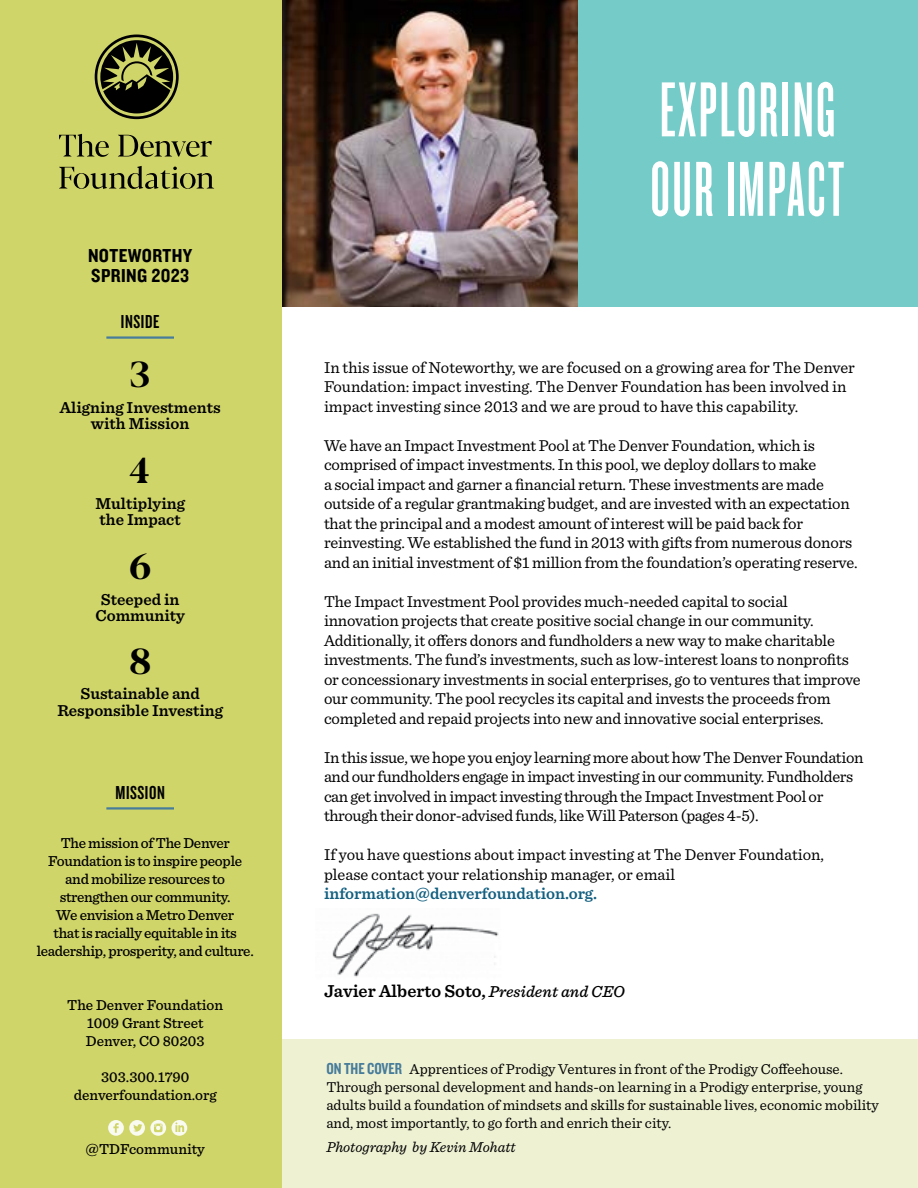
<style>
.page{position:relative;width:918px;height:1188px;background:#fff}
.page>*{position:absolute;margin:0;border:0;box-sizing:border-box;transform-origin:0 0}
.t1{font:81px/79.5px "Knockout 46 Flyweight";letter-spacing:.03em;color:#fff}
.t2{font:700 36px "Blacker Pro Dis";color:#000}
.t3{font:19.5px/19.5px "Knockout 50 Welterweight";letter-spacing:.02em;color:#000}
.t4{font:19.5px "Knockout 48 Featherweight";letter-spacing:.03em;color:#000}
.t5{font:600 18px "Sentinel";color:#000}
.t6{font:16.5px/19.5px "Sentinel";letter-spacing:-.01em;color:#000}
.t7{font:600 16.5px/16.5px "Sentinel";color:#000;text-align:center}
.t8{font:600 16.5px "Sentinel";color:#125f80}
.t9{font:15px/18px "Sentinel";color:#000}
.t10{font:500 15px/18px "Sentinel";letter-spacing:-.02em;color:#000;text-align:center}
.t11{font:500 15px/18px "Sentinel";color:#000;text-align:center}
.t12{font:italic 15px "Sentinel";color:#000}
.s1{font-weight:500;font-style:italic;font-size:16.5px}
.s2{font-family:"Knockout 49 Liteweight";font-size:16.5px;color:#477c9a}
</style>
<div class="page">
<div style="left:282px;top:1040px;width:636px;height:148px;background:#eff1d3"></div>
<div style="left:0;top:0;width:282px;height:1188px;background:#d0d56a"></div>
<hr style="left:106px;top:336px;width:68px;height:3px;background:#477c9a">
<svg style="left:95px;top:35px;width:84px;height:84px"></svg>
<svg style="left:59px;top:134px;width:153px;height:23px"></svg>
<svg style="left:59px;top:166px;width:155px;height:23px"></svg>
<hr style="left:106px;top:807px;width:68px;height:3px;background:#477c9a">
<svg style="left:108px;top:1120px;width:79px;height:16px"></svg>
<div style="left:282px;top:0;width:636px;height:307px;background:#74cbc8"></div>
<img style="left:282px;top:0;width:296px;height:307px">
<img style="left:332px;top:913px;width:167px;height:64px">
<p class="t3" style="left:88px;top:245px;width:106px">NOTEWORTHY<br>SPRING 2023</p>
<p class="t4" style="left:121px;top:310px;width:40px">INSIDE</p>
<h2 class="t2" style="left:130px;top:349px;width:22px">3</h2>
<p class="t7" style="left:60px;top:398px;width:162px">Aligning Investments with Mission</p>
<h2 class="t2" style="left:130px;top:445px;width:23px">4</h2>
<p class="t7" style="left:96px;top:494px;width:91px;text-align:left">Multiplying the Impact</p>
<h2 class="t2" style="left:129px;top:541px;width:23px">6</h2>
<p class="t7" style="left:96px;top:590px;width:91px">Steeped in<br>Community</p>
<h2 class="t2" style="left:129px;top:636px;width:23px">8</h2>
<p class="t7" style="left:57px;top:685px;width:167px">Sustainable and<br>Responsible Investing</p>
<p class="t4" style="left:115px;top:781px;width:51px">MISSION</p>
<p class="t10" style="left:37px;top:833px;width:219px">The mission of The Denver<br>Foundation is to inspire people and mobilize resources to strengthen our community.<br>We envision a Metro Denver<br>that is racially equitable in its leadership, prosperity, and culture.</p>
<p class="t11" style="left:67px;top:995px;width:158px">The Denver Foundation<br>1009 Grant Street<br>Denver, CO 80203</p>
<p class="t11" style="left:74px;top:1067px;width:144px">303.300.1790 denverfoundation.org</p>
<p class="t11" style="left:86px;top:1139px;width:121px">@TDFcommunity</p>
<h1 class="t1" style="left:650px;top:69px;width:195px">EXPLORING<br>OUR IMPACT</h1>
<p class="t6" style="left:324px;top:356px;width:533px">In this issue of Noteworthy, we are focused on a growing area for The Denver<br>Foundation: impact investing. The Denver Foundation has been involved in impact investing since 2013 and we are proud to have this capability.</p>
<p class="t6" style="left:324px;top:434px;width:535px">We have an Impact Investment Pool at The Denver Foundation, which is comprised of impact investments. In this pool, we deploy dollars to make<br>a social impact and garner a financial return. These investments are made outside of a regular grantmaking budget, and are invested with an expectation that the principal and a modest amount of interest will be paid back for reinvesting. We established the fund in 2013 with gifts from numerous donors and an initial investment of $1 million from the foundation’s operating reserve.</p>
<p class="t6" style="left:324px;top:590px;width:538px">The Impact Investment Pool provides much-needed capital to social innovation projects that create positive social change in our community.<br>Additionally, it offers donors and fundholders a new way to make charitable investments. The fund’s investments, such as low-interest loans to nonprofits or concessionary investments in social enterprises, go to ventures that improve our community. The pool recycles its capital and invests the proceeds from completed and repaid projects into new and innovative social enterprises.</p>
<p class="t6" style="left:324px;top:746px;width:541px">In this issue, we hope you enjoy learning more about how The Denver Foundation and our fundholders engage in impact investing in our community. Fundholders can get involved in impact investing through the Impact Investment Pool or through their donor-advised funds, like Will Paterson (pages 4-5).</p>
<p class="t6" style="left:324px;top:844px;width:502px">If you have questions about impact investing at The Denver Foundation, please contact your relationship manager, or email</p>
<p class="t8" style="left:324px;top:881px;width:275px">information@denverfoundation.org.</p>
<p class="t5" style="left:324px;top:977px;width:303px">Javier Alberto Soto, <span class="s1">President and CEO</span></p>
<p class="t9" style="left:326px;top:1059px;width:554px"><span class="s2">ON THE COVER</span> Apprentices of Prodigy Ventures in front of the Prodigy Coffeehouse.<br>Through personal development and hands-on learning in a Prodigy enterprise, young adults build a foundation of mindsets and skills for sustainable lives, economic mobility and, most importantly, to go forth and enrich their city.</p>
<p class="t12" style="left:326px;top:1135px;width:191px">Photography by Kevin Mohatt</p>
</div>
